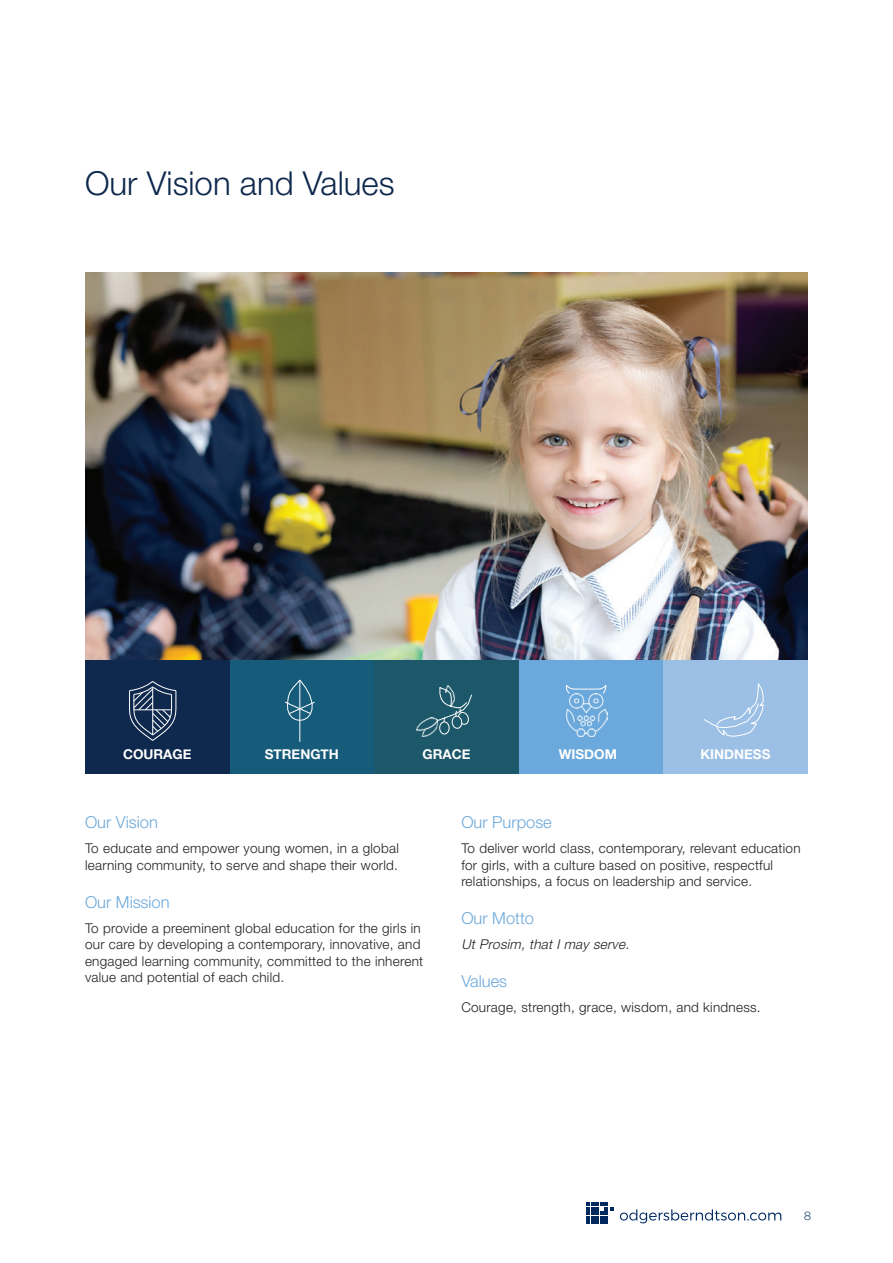
<style>
.page{position:relative;width:893px;height:1263px;background:#fff}
.page>*{position:absolute;margin:0;border:0;box-sizing:border-box;transform-origin:0 0}
.t1{font:300 33px "Helvetica Neue LT Std";color:#0e294d}
.t2{font:300 16.5px "Helvetica Neue LT Std";color:#6da9db}
.t3{font:300 13.5px/16.5px "Helvetica Neue LT Std";letter-spacing:.02em;color:#231f20}
.t4{font:700 13.5px "Helvetica Neue";color:#fff}
.t5{font:italic 300 13.5px "Helvetica Neue LT Std";color:#231f20}
.t6{font:300 12px "Gotham";color:#002960}
</style>
<div class="page">
<svg style="left:620px;top:1209px;width:161px;height:14px"></svg>
<svg style="left:587px;top:1202px;width:27px;height:22px"></svg>
<img style="left:85px;top:272px;width:723px;height:389px">
<div style="left:657px;top:661px;width:151px;height:113px;background:#9bbfe5"></div>
<div style="left:512px;top:661px;width:151px;height:113px;background:#6ba8db"></div>
<div style="left:370px;top:661px;width:149px;height:113px;background:#1c586a"></div>
<div style="left:225px;top:661px;width:149px;height:113px;background:#165b7a"></div>
<div style="left:85px;top:661px;width:145px;height:113px;background:#0e294d"></div>
<svg style="left:129px;top:681px;width:47px;height:60px"></svg>
<hr style="left:152px;top:688px;width:1px;height:46px;background:#fff">
<hr style="left:134px;top:709px;width:38px;height:1px;background:#fff">
<hr style="left:299px;top:680px;width:1px;height:62px;background:#fff">
<svg style="left:285px;top:680px;width:30px;height:41px"></svg>
<img style="left:416px;top:718px;width:20px;height:19px">
<svg style="left:436px;top:686px;width:36px;height:49px"></svg>
<img style="left:566px;top:695px;width:42px;height:42px">
<svg style="left:566px;top:685px;width:41px;height:10px"></svg>
<svg style="left:704px;top:683px;width:60px;height:54px"></svg>
<h1 class="t1" style="left:85px;top:163px;width:311px">Our Vision and Values</h1>
<p class="t4" style="left:123px;top:746px;width:70px">COURAGE</p>
<p class="t4" style="left:265px;top:746px;width:76px">STRENGTH</p>
<p class="t4" style="left:422px;top:746px;width:49px">GRACE</p>
<p class="t4" style="left:559px;top:746px;width:60px">WISDOM</p>
<p class="t4" style="left:700px;top:746px;width:72px">KINDNESS</p>
<p class="t2" style="left:85px;top:812px;width:74px">Our Vision</p>
<p class="t3" style="left:85px;top:840px;width:315px">To educate and empower young women, in a global learning community, to serve and shape their world.</p>
<p class="t2" style="left:85px;top:891px;width:86px">Our Mission</p>
<p class="t3" style="left:85px;top:919px;width:340px">To provide a preeminent global education for the girls in our care by developing a contemporary, innovative, and engaged learning community, committed to the inherent value and potential of each child.</p>
<p class="t2" style="left:461px;top:812px;width:92px">Our Purpose</p>
<p class="t3" style="left:461px;top:840px;width:341px">To deliver world class, contemporary, relevant education for girls, with a culture based on positive, respectful relationships, a focus on leadership and service.</p>
<p class="t2" style="left:461px;top:908px;width:74px">Our Motto</p>
<p class="t5" style="left:461px;top:936px;width:173px">Ut Prosim, that I may serve.</p>
<p class="t2" style="left:461px;top:971px;width:47px">Values</p>
<p class="t3" style="left:461px;top:998px;width:301px">Courage, strength, grace, wisdom, and kindness.</p>
<p class="t6" style="left:804px;top:1209px;width:9px">8</p>
</div>
